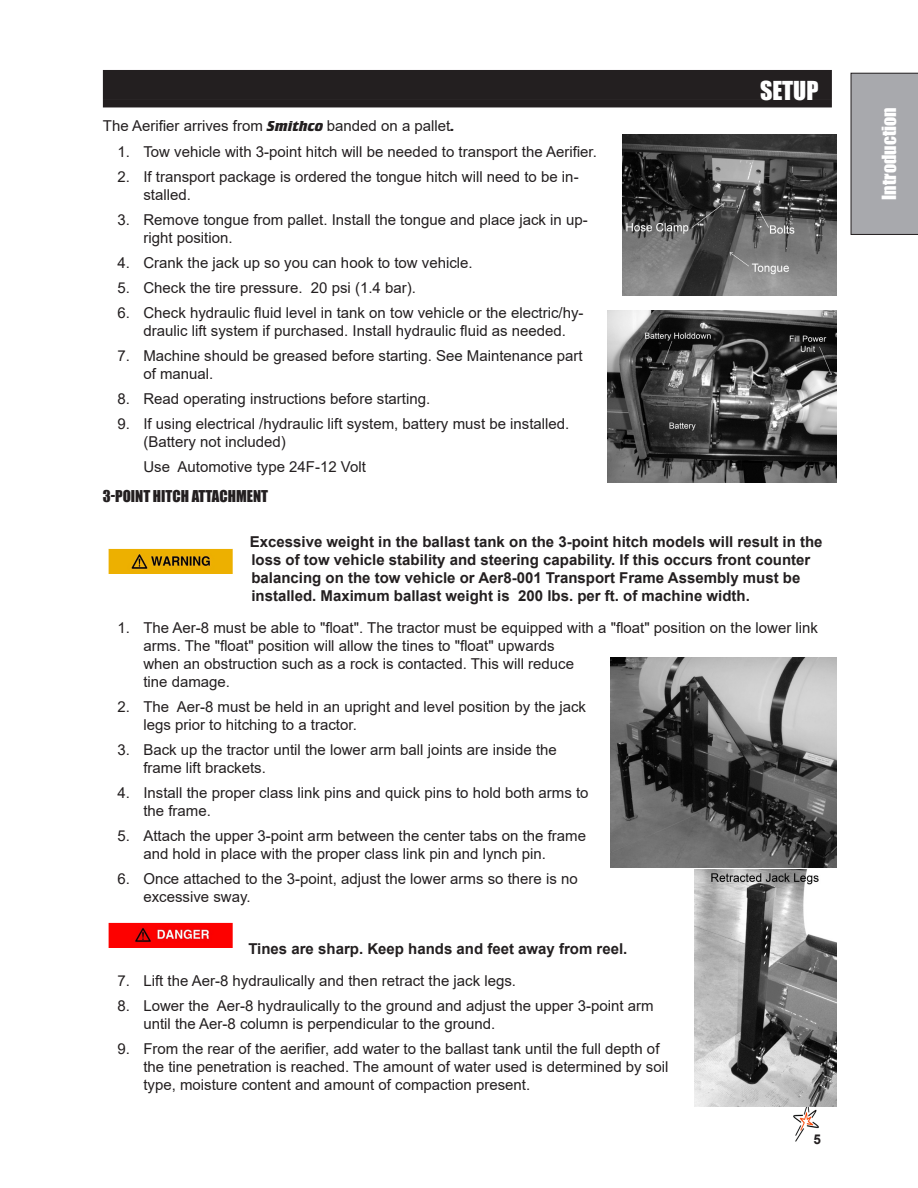
<style>
.page{position:relative;width:918px;height:1188px;background:#fff}
.page>*{position:absolute;margin:0;border:0;box-sizing:border-box;transform-origin:0 0}
.Header_Right{font:24px "Impact";color:#fff}
.t1{font:18px "Impact";color:#fff}
._1__2__3{font:15px/18px "Arial";color:#231f20}
.Warning_Danger_Caution{font:700 15px/18px "Arial";color:#231f20}
.Subhead_1{font:15px "Impact";color:#231f20}
.t2{font:700 13.5px "Arial";color:#231f20}
.s1{font-family:"Crillee Bold Italic Let Plain"}
</style>
<div class="page">
<img style="left:793px;top:1107px;width:26px;height:35px">
<div style="left:811px;top:1133px;width:27px;height:8px;background:#fff"></div>
<div style="left:851px;top:73px;width:67px;height:162px;background:#a8a9ad"></div>
<div style="left:103px;top:70px;width:729px;height:30px;background:#231f20"></div>
<div style="left:103px;top:100px;width:729px;height:7px;background:#231f20"></div>
<img style="left:622px;top:134px;width:215px;height:161px">
<img style="left:694px;top:869px;width:143px;height:238px">
<img style="left:608px;top:310px;width:229px;height:173px">
<img style="left:611px;top:658px;width:226px;height:209px">
<img style="left:108px;top:922px;width:124px;height:26px">
<img style="left:108px;top:549px;width:124px;height:25px">
<p class="Header_Right" style="left:760px;top:72px;width:60px">SETUP</p>
<p class="_1__2__3" style="left:103px;top:117px;width:353px">The Aerifier arrives from <span class="s1">Smithco</span> banded on a pallet<span class="s1">.</span></p>
<p class="_1__2__3" style="left:117px;top:142px;width:481px">1. Tow vehicle with 3-point hitch will be needed to transport the Aerifier.</p>
<p class="_1__2__3" style="left:143px;top:167px;width:437px;text-indent:-26px">2. If transport package is ordered the tongue hitch will need to be in&shy;stalled.</p>
<p class="_1__2__3" style="left:143px;top:210px;width:446px;text-indent:-26px">3. Remove tongue from pallet. Install the tongue and place jack in up&shy;right position.</p>
<p class="_1__2__3" style="left:117px;top:253px;width:357px">4. Crank the jack up so you can hook to tow vehicle.</p>
<p class="_1__2__3" style="left:117px;top:278px;width:300px">5. Check the tire pressure. 20 psi (1.4 bar).</p>
<p class="_1__2__3" style="left:117px;top:303px;width:468px;text-align:center">6. Check hydraulic fluid level in tank on tow vehicle or the electric/hy&shy;draulic lift system if purchased. Install hydraulic fluid as needed.</p>
<p class="_1__2__3" style="left:143px;top:346px;width:441px;text-indent:-26px">7. Machine should be greased before starting. See Maintenance part of manual.</p>
<p class="_1__2__3" style="left:117px;top:390px;width:314px">8. Read operating instructions before starting.</p>
<p class="_1__2__3" style="left:143px;top:415px;width:427px;text-indent:-26px">9. If using electrical /hydraulic lift system, battery must be installed. (Battery not included)</p>
<p class="_1__2__3" style="left:143px;top:458px;width:224px">Use Automotive type 24F-12 Volt</p>
<p class="Subhead_1" style="left:103px;top:485px;width:167px">3-POINT HITCH ATTACHMENT</p>
<p class="Warning_Danger_Caution" style="left:250px;top:533px;width:574px">Excessive weight in the ballast tank on the 3-point hitch models will result in the loss of tow vehicle stability and steering capability. If this occurs front counter balancing on the tow vehicle or Aer8-001 Transport Frame Assembly must be installed. Maximum ballast weight is 200 lbs. per ft. of machine width.</p>
<p class="_1__2__3" style="left:143px;top:619px;width:676px;text-indent:-26px">1. The Aer-8 must be able to "float". The tractor must be equipped with a "float" position on the lower link arms. The "float" position will allow the tines to "float" upwards<br>when an obstruction such as a rock is contacted. This will reduce<br>tine damage.</p>
<p class="_1__2__3" style="left:143px;top:698px;width:444px;text-indent:-26px">2. The Aer-8 must be held in an upright and level position by the jack legs prior to hitching to a tractor.</p>
<p class="_1__2__3" style="left:143px;top:741px;width:415px;text-indent:-26px">3. Back up the tractor until the lower arm ball joints are inside the frame lift brackets.</p>
<p class="_1__2__3" style="left:143px;top:784px;width:447px;text-indent:-26px">4. Install the proper class link pins and quick pins to hold both arms to the frame.</p>
<p class="_1__2__3" style="left:143px;top:827px;width:444px;text-indent:-26px">5. Attach the upper 3-point arm between the center tabs on the frame and hold in place with the proper class link pin and lynch pin.</p>
<p class="_1__2__3" style="left:143px;top:870px;width:436px;text-indent:-26px">6. Once attached to the 3-point, adjust the lower arms so there is no excessive sway.</p>
<p class="Warning_Danger_Caution" style="left:248px;top:940px;width:381px">Tines are sharp. Keep hands and feet away from reel.</p>
<p class="_1__2__3" style="left:117px;top:971px;width:400px">7. Lift the Aer-8 hydraulically and then retract the jack legs.</p>
<p class="_1__2__3" style="left:143px;top:996px;width:512px;text-indent:-26px">8. Lower the Aer-8 hydraulically to the ground and adjust the upper 3-point arm until the Aer-8 column is perpendicular to the ground.</p>
<p class="_1__2__3" style="left:143px;top:1039px;width:527px;text-indent:-26px">9. From the rear of the aerifier, add water to the ballast tank until the full depth of the tine penetration is reached. The amount of water used is determined by soil type, moisture content and amount of compaction present.</p>
<p class="t2" style="left:813px;top:1129px;width:9px">5</p>
<p class="t1" style="left:875px;top:200px;width:94px;rotate:-90deg">Introduction</p>
</div>
